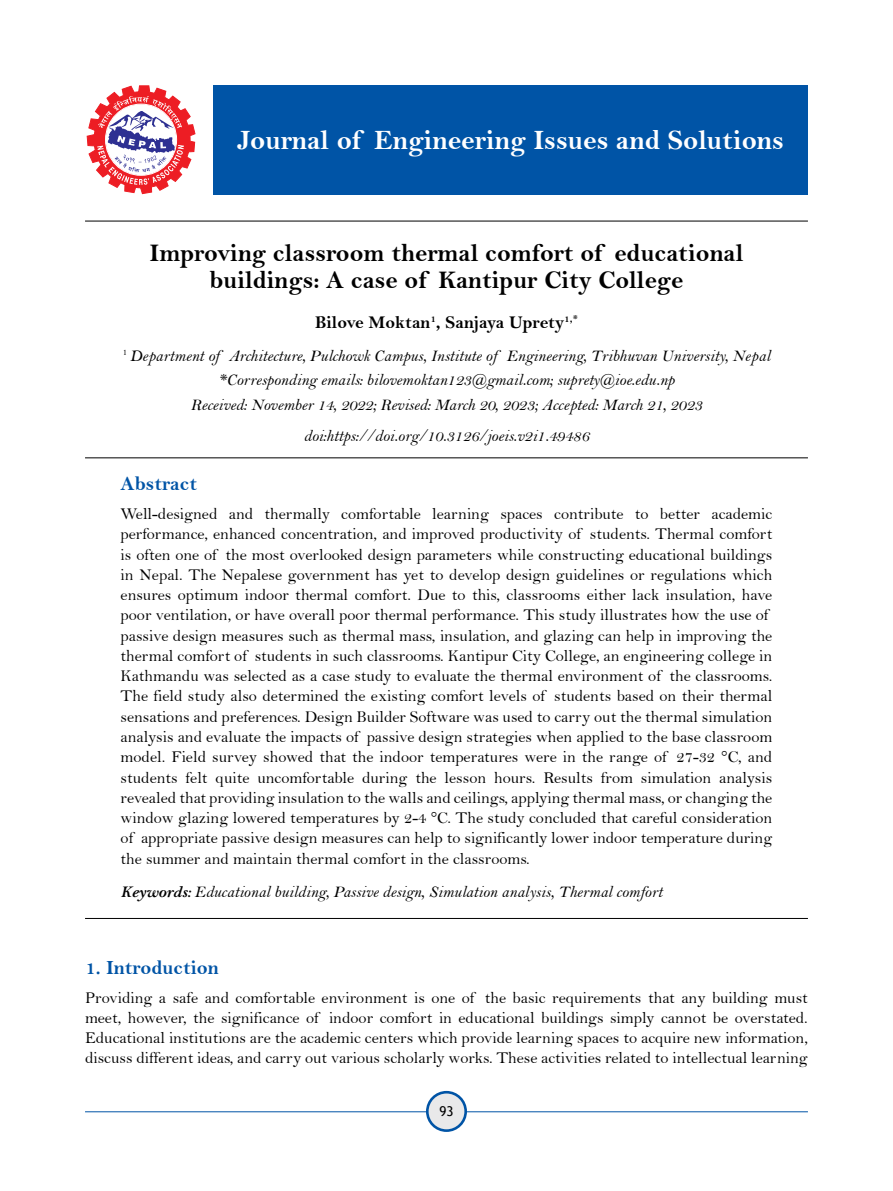
<style>
.page{position:relative;width:893px;height:1191px;background:#fff}
.page>*{position:absolute;margin:0;border:0;box-sizing:border-box;transform-origin:0 0}
.t1{font:28.2px "Bell MT Bold";color:#fff}
.t2{font:25.5px/27px "Bell MT Bold";color:#000;text-align:center}
.t3{font:20.25px "Bell MT Bold";color:#0054a6}
.t4{font:18px "Bell MT Bold";color:#000}
.t5{font:16.5px/20.2px "Bell";color:#000}
.t6{font:16.5px/24.5px "Bell MT Italic";color:#000;text-align:center}
.t7{font:13.5px "Trebuchet MS";color:#000}
.s1{font-family:"Bell";font-weight:700;font-style:italic}
</style>
<div class="page">
<hr style="left:85px;top:1111px;width:723px;height:1px;background:#0054a6">
<div style="left:427px;top:1092px;width:39px;height:38px;background:#e9e9ea;border-radius:50%"></div>
<div style="left:426px;top:1091px;width:41px;height:41px;border:3px solid #0054a6;border-radius:50%"></div>
<hr style="left:85px;top:221px;width:723px;height:1px;background:#000">
<hr style="left:85px;top:457px;width:723px;height:1px;background:#000">
<hr style="left:85px;top:918px;width:723px;height:1px;background:#000">
<svg style="left:87px;top:86px;width:108px;height:108px"></svg>
<div style="left:214px;top:85px;width:594px;height:110px;background:#0054a6"></div>
<h1 class="t1" style="left:238px;top:124px;width:548px">Journal of Engineering Issues and Solutions</h1>
<h2 class="t2" style="left:150px;top:239px;width:595px">Improving classroom thermal comfort of educational buildings: A case of Kantipur City College</h2>
<p class="t4" style="left:315px;top:311px;width:264px">Bilove Moktan<sup>1</sup>, Sanjaya Uprety<sup>1,*</sup></p>
<p class="t6" style="left:123px;top:343px;width:649px"><sup>1</sup> Department of Architecture, Pulchowk Campus, Institute of Engineering, Tribhuvan University, Nepal *Corresponding emails: bilovemoktan123@gmail.com; suprety@ioe.edu.np<br>Received: November 14, 2022; Revised: March 20, 2023; Accepted: March 21, 2023</p>
<p class="t6" style="left:304px;top:423px;width:287px">doi:https://doi.org/10.3126/joeis.v2i1.49486</p>
<p class="t3" style="left:121px;top:472px;width:78px">Abstract</p>
<p class="t5" style="left:121px;top:504px;width:653px">Well-designed and thermally comfortable learning spaces contribute to better academic performance, enhanced concentration, and improved productivity of students. Thermal comfort is often one of the most overlooked design parameters while constructing educational buildings in Nepal. The Nepalese government has yet to develop design guidelines or regulations which ensures optimum indoor thermal comfort. Due to this, classrooms either lack insulation, have poor ventilation, or have overall poor thermal performance. This study illustrates how the use of passive design measures such as thermal mass, insulation, and glazing can help in improving the thermal comfort of students in such classrooms. Kantipur City College, an engineering college in Kathmandu was selected as a case study to evaluate the thermal environment of the classrooms.<br>The field study also determined the existing comfort levels of students based on their thermal sensations and preferences. Design Builder Software was used to carry out the thermal simulation analysis and evaluate the impacts of passive design strategies when applied to the base classroom model. Field survey showed that the indoor temperatures were in the range of 27-32 °C, and students felt quite uncomfortable during the lesson hours. Results from simulation analysis revealed that providing insulation to the walls and ceilings, applying thermal mass, or changing the window glazing lowered temperatures by 2-4 °C. The study concluded that careful consideration of appropriate passive design measures can help to significantly lower indoor temperature during the summer and maintain thermal comfort in the classrooms.</p>
<p class="t6" style="left:121px;top:879px;width:543px"><span class="s1">Keywords:</span> Educational building, Passive design, Simulation analysis, Thermal comfort</p>
<p class="t3" style="left:85px;top:955px;width:135px">1. Introduction</p>
<p class="t5" style="left:85px;top:987px;width:724px;text-align:justify">Providing a safe and comfortable environment is one of the basic requirements that any building must meet, however, the significance of indoor comfort in educational buildings simply cannot be overstated.<br>Educational institutions are the academic centers which provide learning spaces to acquire new information, discuss different ideas, and carry out various scholarly works. These activities related to intellectual learning</p>
<p class="t7" style="left:439px;top:1103px;width:16px">93</p>
</div>
